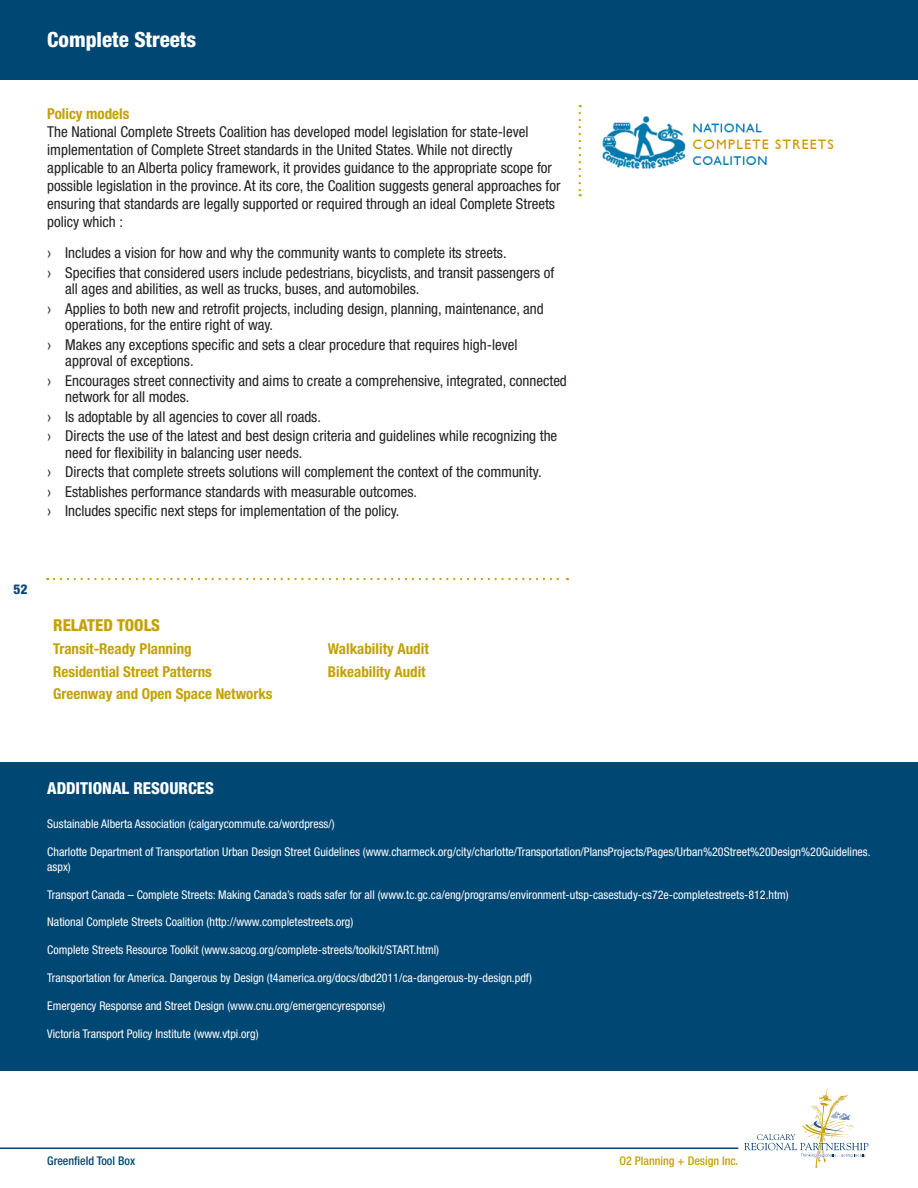
<style>
.page{position:relative;width:918px;height:1188px;background:#fff}
.page>*{position:absolute;margin:0;border:0;box-sizing:border-box;transform-origin:0 0}
.t1{font:800 condensed 21px "Helvetica Neue LT Std";color:#fff}
.t2{font:800 condensed 16.5px "Helvetica Neue LT Std";color:#fff}
.t3{font:800 condensed 16.5px "Helvetica Neue LT Std";color:#c2a205}
.t4{font:condensed 15px/19.5px "Helvetica Neue LT Std";color:#231f20}
.t5{font:700 condensed 15px "Helvetica Neue LT Std";color:#c2a205}
.t6{font:800 condensed 13.5px "Helvetica Neue LT Std";color:#00467e}
.t7{font:condensed 12px/14.4px "Helvetica Neue LT Std";color:#fff}
.t8{font:500 condensed 12px "Helvetica Neue LT Std";color:#c2a205}
.t9{font:500 condensed 12px "Helvetica Neue LT Std";color:#004773}
.s1{font-family:"Arial Narrow";font-stretch:normal}
</style>
<div class="page">
<svg style="left:744px;top:1089px;width:124px;height:78px"></svg>
<hr style="left:0;top:1148px;width:738px;height:1px;background:#004773">
<div style="left:0;top:762px;width:918px;height:309px;background:#004773"></div>
<svg style="left:579px;top:113px;width:2px;height:83px"></svg>
<svg style="left:54px;top:578px;width:514px;height:2px"></svg>
<img style="left:602px;top:116px;width:231px;height:53px">
<div style="left:0;top:0;width:918px;height:80px;background:#004773"></div>
<h1 class="t1" style="left:47px;top:27px;width:151px">Complete Streets</h1>
<p class="t5" style="left:47px;top:104px;width:84px">Policy models</p>
<p class="t4" style="left:47px;top:122px;width:515px;line-height:18px">The National Complete Streets Coalition has developed model legislation for state-level implementation of Complete Street standards in the United States. While not directly applicable to an Alberta policy framework, it provides guidance to the appropriate scope for possible legislation in the province. At its core, the Coalition suggests general approaches for ensuring that standards are legally supported or required through an ideal Complete Streets policy which :</p>
<p class="t4" style="left:47px;top:243px;width:509px"><span class="s1">›</span> Includes a vision for how and why the community wants to complete its streets.<br><span class="s1">›</span> Specifies that considered users include pedestrians, bicyclists, and transit passengers of</p>
<p class="t4" style="left:47px;top:279px;width:498px;text-indent:18px">all ages and abilities, as well as trucks, buses, and automobiles.<br><span class="s1">›</span> Applies to both new and retrofit projects, including design, planning, maintenance, and</p>
<p class="t4" style="left:47px;top:315px;width:472px;text-indent:18px">operations, for the entire right of way.<br><span class="s1">›</span> Makes any exceptions specific and sets a clear procedure that requires high-level</p>
<p class="t4" style="left:47px;top:351px;width:521px;text-indent:18px">approval of exceptions.<br><span class="s1">›</span> Encourages street connectivity and aims to create a comprehensive, integrated, connected</p>
<p class="t4" style="left:47px;top:387px;width:512px;text-indent:18px">network for all modes.<br><span class="s1">›</span> Is adoptable by all agencies to cover all roads.<br><span class="s1">›</span> Directs the use of the latest and best design criteria and guidelines while recognizing the</p>
<p class="t4" style="left:47px;top:443px;width:496px;text-indent:18px">need for flexibility in balancing user needs.<br><span class="s1">›</span> Directs that complete streets solutions will complement the context of the community. <span class="s1">›</span> Establishes performance standards with measurable outcomes.<br><span class="s1">›</span> Includes specific next steps for implementation of the policy.</p>
<p class="t6" style="left:14px;top:581px;width:16px">52</p>
<p class="t3" style="left:53px;top:615px;width:108px">RELATED TOOLS</p>
<p class="t5" style="left:53px;top:640px;width:140px">Transit-Ready Planning</p>
<p class="t5" style="left:328px;top:640px;width:103px">Walkability Audit</p>
<p class="t5" style="left:53px;top:662px;width:160px">Residential Street Patterns</p>
<p class="t5" style="left:328px;top:662px;width:99px">Bikeability Audit</p>
<p class="t5" style="left:53px;top:685px;width:221px">Greenway and Open Space Networks</p>
<p class="t2" style="left:47px;top:778px;width:168px">ADDITIONAL RESOURCES</p>
<p class="t7" style="left:47px;top:817px;width:289px">Sustainable Alberta Association (calgarycommute.ca/wordpress/)</p>
<p class="t7" style="left:47px;top:845px;width:825px">Charlotte Department of Transportation Urban Design Street Guidelines (www.charmeck.org/city/charlotte/Transportation/PlansProjects/Pages/Urban%20Street%20Design%20Guidelines. aspx)</p>
<p class="t7" style="left:47px;top:887px;width:743px">Transport Canada – Complete Streets: Making Canada’s roads safer for all (www.tc.gc.ca/eng/programs/environment-utsp-casestudy-cs72e-completestreets-812.htm)</p>
<p class="t7" style="left:47px;top:915px;width:308px">National Complete Streets Coalition (http://www.completestreets.org)</p>
<p class="t7" style="left:47px;top:943px;width:393px">Complete Streets Resource Toolkit (www.sacog.org/complete-streets/toolkit/START.html)</p>
<p class="t7" style="left:47px;top:971px;width:486px">Transportation for America. Dangerous by Design (t4america.org/docs/dbd2011/ca-dangerous-by-design.pdf)</p>
<p class="t7" style="left:47px;top:999px;width:339px">Emergency Response and Street Design (www.cnu.org/emergencyresponse)</p>
<p class="t7" style="left:47px;top:1027px;width:213px">Victoria Transport Policy Institute (www.vtpi.org)</p>
<p class="t9" style="left:47px;top:1153px;width:89px">Greenfield Tool Box</p>
<p class="t8" style="left:619px;top:1153px;width:120px">O2 Planning + Design Inc.</p>
</div>
